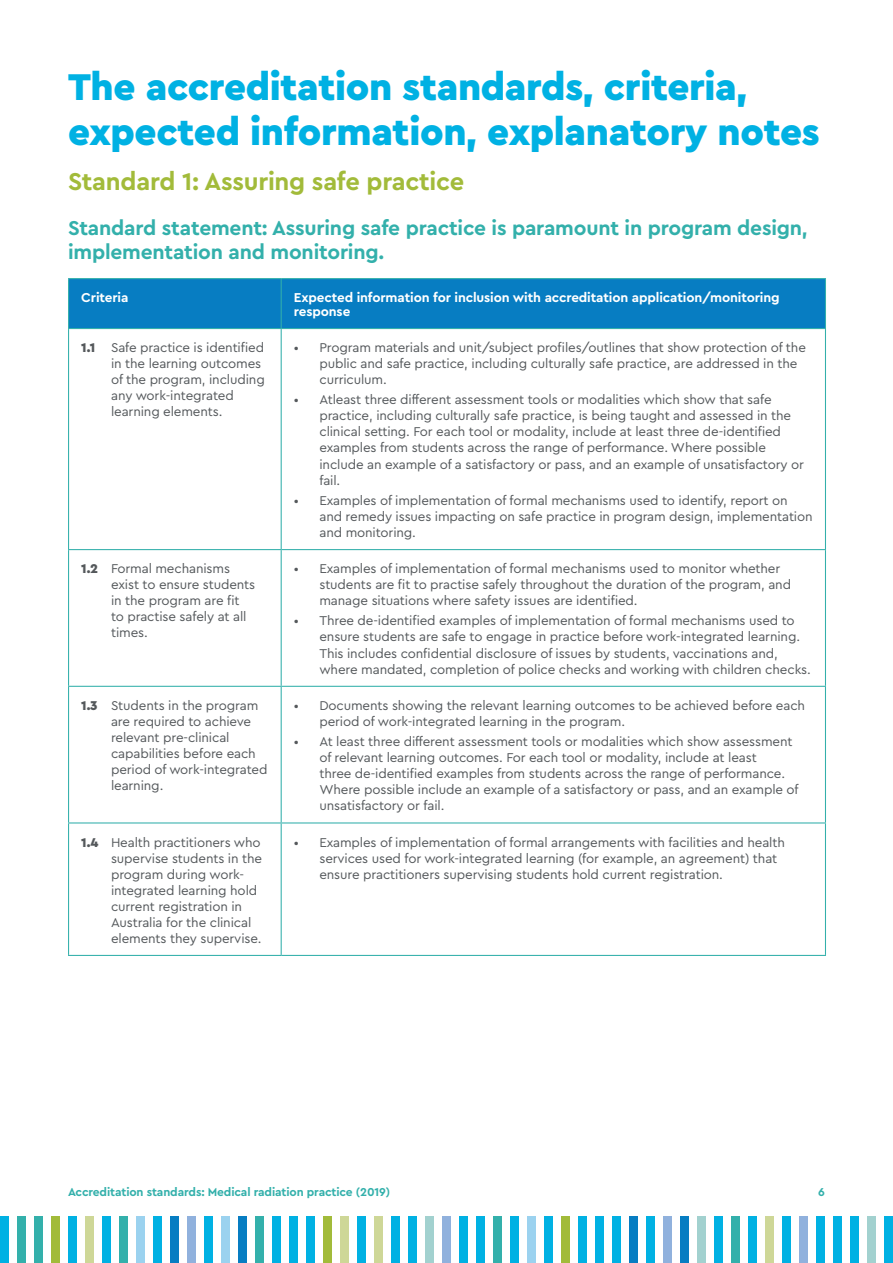
<style>
.page{position:relative;width:893px;height:1263px;background:#fff}
.page>*{position:absolute;margin:0;border:0;box-sizing:border-box;transform-origin:0 0}
.t1{font:900 39px/45px "Cera Pro";letter-spacing:-.01em;color:#00b1e3}
.t2{font:700 25.5px "Cera Pro";letter-spacing:-.01em;color:#a2bb3a}
.t3{font:700 21px/24px "Cera Pro";letter-spacing:-.01em;color:#33b0ab}
.t4{font:700 13.5px/13.5px "Cera Pro";letter-spacing:-.01em;color:#fff}
.t5{font:13.35px/16px "Cera Pro";letter-spacing:-.01em;color:#54585b}
.t6{font:700 12px "Cera Pro";letter-spacing:-.01em;color:#33b0ab}
.s1{font-weight:900}
</style>
<div class="page">
<div style="left:0;top:1216px;width:9px;height:47px;background:#00b1e3"></div>
<div style="left:544px;top:1216px;width:9px;height:47px;background:#00b1e3"></div>
<div style="left:272px;top:1216px;width:9px;height:47px;background:#00b1e3"></div>
<div style="left:816px;top:1216px;width:9px;height:47px;background:#00b1e3"></div>
<div style="left:136px;top:1216px;width:9px;height:47px;background:#9bd2ef"></div>
<div style="left:680px;top:1216px;width:9px;height:47px;background:#077dc2"></div>
<div style="left:408px;top:1216px;width:9px;height:47px;background:#00b1e3"></div>
<div style="left:68px;top:1216px;width:9px;height:47px;background:#00b1e3"></div>
<div style="left:612px;top:1216px;width:9px;height:47px;background:#00b1e3"></div>
<div style="left:340px;top:1216px;width:9px;height:47px;background:#ced797"></div>
<div style="left:204px;top:1216px;width:9px;height:47px;background:#00b1e3"></div>
<div style="left:748px;top:1216px;width:9px;height:47px;background:#00b1e3"></div>
<div style="left:476px;top:1216px;width:9px;height:47px;background:#00b1e3"></div>
<div style="left:34px;top:1216px;width:9px;height:47px;background:#33b0ab"></div>
<div style="left:578px;top:1216px;width:9px;height:47px;background:#00b1e3"></div>
<div style="left:306px;top:1216px;width:9px;height:47px;background:#00b1e3"></div>
<div style="left:850px;top:1216px;width:9px;height:47px;background:#00b1e3"></div>
<div style="left:170px;top:1216px;width:9px;height:47px;background:#077dc2"></div>
<div style="left:714px;top:1216px;width:9px;height:47px;background:#00b1e3"></div>
<div style="left:442px;top:1216px;width:9px;height:47px;background:#90b1dd"></div>
<div style="left:102px;top:1216px;width:9px;height:47px;background:#00b1e3"></div>
<div style="left:646px;top:1216px;width:9px;height:47px;background:#00b1e3"></div>
<div style="left:374px;top:1216px;width:9px;height:47px;background:#ced797"></div>
<div style="left:238px;top:1216px;width:9px;height:47px;background:#077dc2"></div>
<div style="left:782px;top:1216px;width:9px;height:47px;background:#00b1e3"></div>
<div style="left:510px;top:1216px;width:9px;height:47px;background:#00b1e3"></div>
<div style="left:17px;top:1216px;width:9px;height:47px;background:#33b0ab"></div>
<div style="left:561px;top:1216px;width:9px;height:47px;background:#a2bb3a"></div>
<div style="left:289px;top:1216px;width:9px;height:47px;background:#00b1e3"></div>
<div style="left:833px;top:1216px;width:9px;height:47px;background:#00b1e3"></div>
<div style="left:153px;top:1216px;width:9px;height:47px;background:#00b1e3"></div>
<div style="left:697px;top:1216px;width:9px;height:47px;background:#a2d1cf"></div>
<div style="left:425px;top:1216px;width:9px;height:47px;background:#a2d1cf"></div>
<div style="left:85px;top:1216px;width:9px;height:47px;background:#ced797"></div>
<div style="left:629px;top:1216px;width:9px;height:47px;background:#077dc2"></div>
<div style="left:357px;top:1216px;width:9px;height:47px;background:#00b1e3"></div>
<div style="left:221px;top:1216px;width:9px;height:47px;background:#9bd2ef"></div>
<div style="left:765px;top:1216px;width:9px;height:47px;background:#ced797"></div>
<div style="left:493px;top:1216px;width:9px;height:47px;background:#33b0ab"></div>
<div style="left:51px;top:1216px;width:9px;height:47px;background:#a2bb3a"></div>
<div style="left:595px;top:1216px;width:9px;height:47px;background:#00b1e3"></div>
<div style="left:323px;top:1216px;width:9px;height:47px;background:#a2bb3a"></div>
<div style="left:867px;top:1216px;width:9px;height:47px;background:#a2d1cf"></div>
<div style="left:884px;top:1216px;width:9px;height:47px;background:#00b1e3"></div>
<div style="left:187px;top:1216px;width:9px;height:47px;background:#90b1dd"></div>
<div style="left:731px;top:1216px;width:9px;height:47px;background:#33b0ab"></div>
<div style="left:459px;top:1216px;width:9px;height:47px;background:#00b1e3"></div>
<div style="left:119px;top:1216px;width:9px;height:47px;background:#33b0ab"></div>
<div style="left:663px;top:1216px;width:9px;height:47px;background:#90b1dd"></div>
<div style="left:391px;top:1216px;width:9px;height:47px;background:#00b1e3"></div>
<div style="left:255px;top:1216px;width:9px;height:47px;background:#33b0ab"></div>
<div style="left:799px;top:1216px;width:9px;height:47px;background:#90b1dd"></div>
<div style="left:527px;top:1216px;width:9px;height:47px;background:#9bd2ef"></div>
<div style="left:69px;top:279px;width:756px;height:49px;background:#077dc2"></div>
<hr style="left:68px;top:329px;width:1px;height:220px;background:#33b0ab">
<hr style="left:281px;top:329px;width:1px;height:220px;background:#33b0ab">
<hr style="left:825px;top:329px;width:1px;height:220px;background:#33b0ab">
<hr style="left:68px;top:549px;width:213px;height:1px;background:#33b0ab">
<hr style="left:68px;top:550px;width:1px;height:136px;background:#33b0ab">
<hr style="left:281px;top:549px;width:545px;height:1px;background:#33b0ab">
<hr style="left:281px;top:550px;width:1px;height:136px;background:#33b0ab">
<hr style="left:825px;top:550px;width:1px;height:136px;background:#33b0ab">
<hr style="left:68px;top:686px;width:213px;height:1px;background:#33b0ab">
<hr style="left:68px;top:687px;width:1px;height:135px;background:#33b0ab">
<hr style="left:281px;top:686px;width:545px;height:1px;background:#33b0ab">
<hr style="left:281px;top:687px;width:1px;height:135px;background:#33b0ab">
<hr style="left:825px;top:687px;width:1px;height:135px;background:#33b0ab">
<hr style="left:68px;top:822px;width:213px;height:1px;background:#33b0ab">
<hr style="left:68px;top:823px;width:1px;height:132px;background:#33b0ab">
<hr style="left:281px;top:822px;width:545px;height:1px;background:#33b0ab">
<hr style="left:281px;top:823px;width:1px;height:132px;background:#33b0ab">
<hr style="left:825px;top:823px;width:1px;height:132px;background:#33b0ab">
<hr style="left:68px;top:955px;width:213px;height:1px;background:#33b0ab">
<hr style="left:281px;top:955px;width:545px;height:1px;background:#33b0ab">
<hr style="left:68px;top:278px;width:213px;height:1px;background:#33b0ab">
<hr style="left:68px;top:279px;width:1px;height:49px;background:#33b0ab">
<hr style="left:281px;top:278px;width:545px;height:1px;background:#33b0ab">
<hr style="left:281px;top:279px;width:1px;height:49px;background:#33b0ab">
<hr style="left:825px;top:279px;width:1px;height:49px;background:#33b0ab">
<hr style="left:68px;top:328px;width:213px;height:1px;background:#33b0ab">
<hr style="left:281px;top:328px;width:545px;height:1px;background:#33b0ab">
<h1 class="t1" style="left:68px;top:63px;width:753px">The accreditation standards, criteria, expected information, explanatory notes</h1>
<h2 class="t2" style="left:68px;top:165px;width:398px">Standard 1: Assuring safe practice</h2>
<h3 class="t3" style="left:68px;top:215px;width:741px">Standard statement: Assuring safe practice is paramount in program design, implementation and monitoring.</h3>
<p class="t4" style="left:81px;top:290px;width:49px">Criteria</p>
<p class="t4" style="left:294px;top:290px;width:487px">Expected information for inclusion with accreditation application/monitoring response</p>
<p class="t5" style="left:111px;top:339px;width:155px;text-indent:-30px"><span class="s1">1.1</span> Safe practice is identified in the learning outcomes of the program, including any work-integrated learning elements.</p>
<p class="t5" style="left:319px;top:339px;width:488px;text-indent:-26px">• Program materials and unit/subject profiles/outlines that show protection of the public and safe practice, including culturally safe practice, are addressed in the curriculum.</p>
<p class="t5" style="left:319px;top:391px;width:486px;text-indent:-26px">• Atleast three different assessment tools or modalities which show that safe practice, including culturally safe practice, is being taught and assessed in the clinical setting. For each tool or modality, include at least three de-identified examples from students across the range of performance. Where possible include an example of a satisfactory or pass, and an example of unsatisfactory or fail.</p>
<p class="t5" style="left:319px;top:492px;width:495px;text-indent:-26px">• Examples of implementation of formal mechanisms used to identify, report on and remedy issues impacting on safe practice in program design, implementation and monitoring.</p>
<p class="t5" style="left:111px;top:560px;width:146px;text-indent:-30px"><span class="s1">1.2</span> Formal mechanisms exist to ensure students in the program are fit to practise safely at all times.</p>
<p class="t5" style="left:319px;top:560px;width:473px;text-indent:-26px">• Examples of implementation of formal mechanisms used to monitor whether students are fit to practise safely throughout the duration of the program, and manage situations where safety issues are identified.</p>
<p class="t5" style="left:319px;top:612px;width:493px;text-indent:-26px">• Three de-identified examples of implementation of formal mechanisms used to ensure students are safe to engage in practice before work-integrated learning.<br>This includes confidential disclosure of issues by students, vaccinations and, where mandated, completion of police checks and working with children checks.</p>
<p class="t5" style="left:111px;top:697px;width:158px;text-indent:-30px"><span class="s1">1.3</span> Students in the program are required to achieve relevant pre-clinical capabilities before each period of work-integrated learning.</p>
<p class="t5" style="left:319px;top:697px;width:487px;text-indent:-26px">• Documents showing the relevant learning outcomes to be achieved before each period of work-integrated learning in the program.</p>
<p class="t5" style="left:319px;top:733px;width:481px;text-indent:-26px">• At least three different assessment tools or modalities which show assessment of relevant learning outcomes. For each tool or modality, include at least<br>three de-identified examples from students across the range of performance.<br>Where possible include an example of a satisfactory or pass, and an example of unsatisfactory or fail.</p>
<p class="t5" style="left:111px;top:833px;width:153px;text-indent:-30px"><span class="s1">1.4</span> Health practitioners who supervise students in the program during work&shy;integrated learning hold current registration in<br>Australia for the clinical elements they supervise.</p>
<p class="t5" style="left:319px;top:833px;width:467px;text-indent:-26px">• Examples of implementation of formal arrangements with facilities and health services used for work-integrated learning (for example, an agreement) that ensure practitioners supervising students hold current registration.</p>
<p class="t6" style="left:68px;top:1184px;width:324px">Accreditation standards: Medical radiation practice (2019)</p>
<p class="t6" style="left:818px;top:1184px;width:8px">6</p>
</div>
